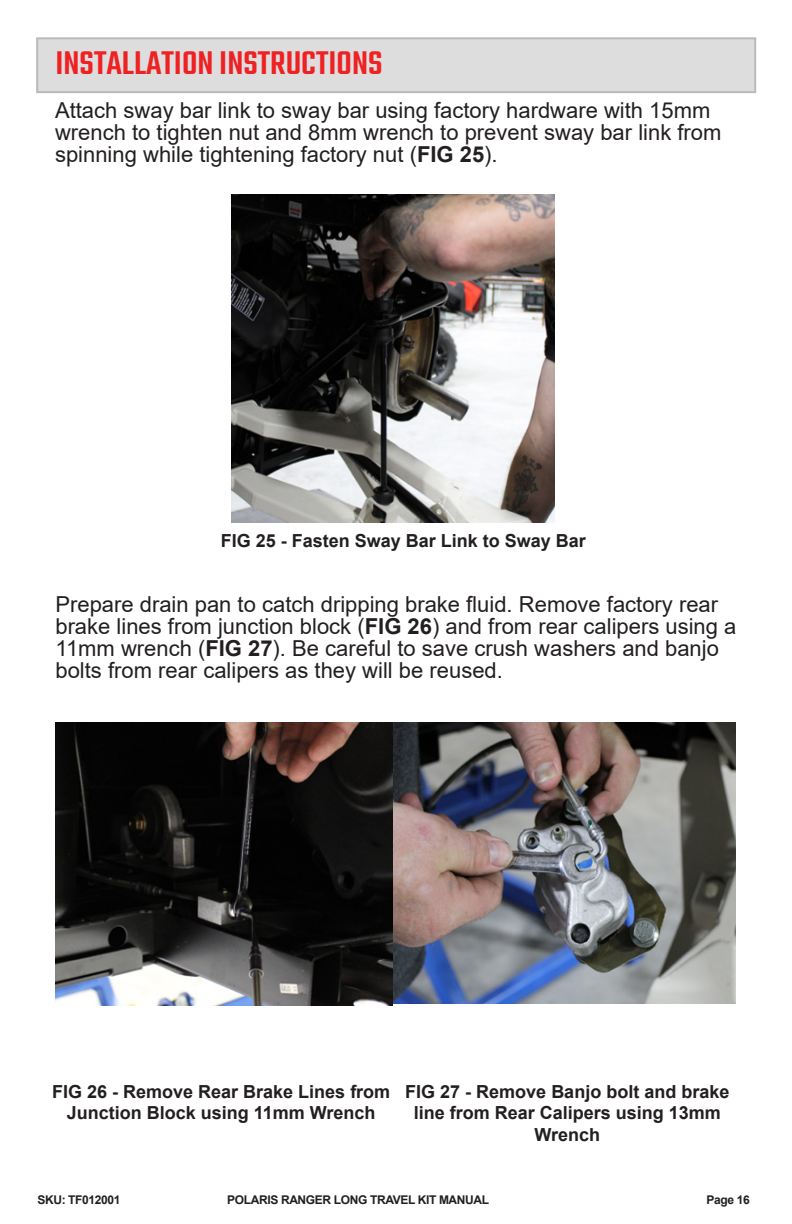
<style>
.page{position:relative;width:792px;height:1224px;background:#fff}
.page>*{position:absolute;margin:0;border:0;box-sizing:border-box;transform-origin:0 0}
.t1{font:500 36px "Teko";color:#ee2123}
.t2{font:22px/22px "Arial";color:#231f20}
.t3{font:700 18px/21.6px "Arial";color:#231f20;text-align:center}
.t4{font:700 12px "Arial";letter-spacing:-.03em;color:#231f20}
.s1{font-weight:700}
</style>
<div class="page">
<div style="left:37px;top:38px;width:718px;height:54px;background:#ddddde"></div>
<div style="left:36px;top:37px;width:720px;height:56px;border:2px solid #bababa"></div>
<img style="left:56px;top:723px;width:337px;height:282px">
<img style="left:232px;top:195px;width:322px;height:327px">
<img style="left:393px;top:723px;width:342px;height:280px">
<p class="t1" style="left:56px;top:42px;width:328px">INSTALLATION INSTRUCTIONS</p>
<p class="t2" style="left:55px;top:99px;width:668px">Attach sway bar link to sway bar using factory hardware with 15mm wrench to tighten nut and 8mm wrench to prevent sway bar link from spinning while tightening factory nut (<span class="s1">FIG 25</span>).</p>
<p class="t3" style="left:221px;top:530px;width:367px">FIG 25 - Fasten Sway Bar Link to Sway Bar</p>
<p class="t2" style="left:55px;top:593px;width:683px">Prepare drain pan to catch dripping brake fluid. Remove factory rear brake lines from junction block (<span class="s1">FIG 26</span>) and from rear calipers using a 11mm wrench (<span class="s1">FIG 27</span>). Be careful to save crush washers and banjo bolts from rear calipers as they will be reused.</p>
<p class="t3" style="left:52px;top:1081px;width:340px">FIG 26 - Remove Rear Brake Lines from<br>Junction Block using 11mm Wrench</p>
<p class="t3" style="left:405px;top:1081px;width:326px">FIG 27 - Remove Banjo bolt and brake line from Rear Calipers using 13mm<br>Wrench</p>
<p class="t4" style="left:37px;top:1191px;width:85px">SKU: TF012001</p>
<p class="t4" style="left:227px;top:1191px;width:263px">POLARIS RANGER LONG TRAVEL KIT MANUAL</p>
<p class="t4" style="left:706px;top:1191px;width:45px">Page 16</p>
</div>
